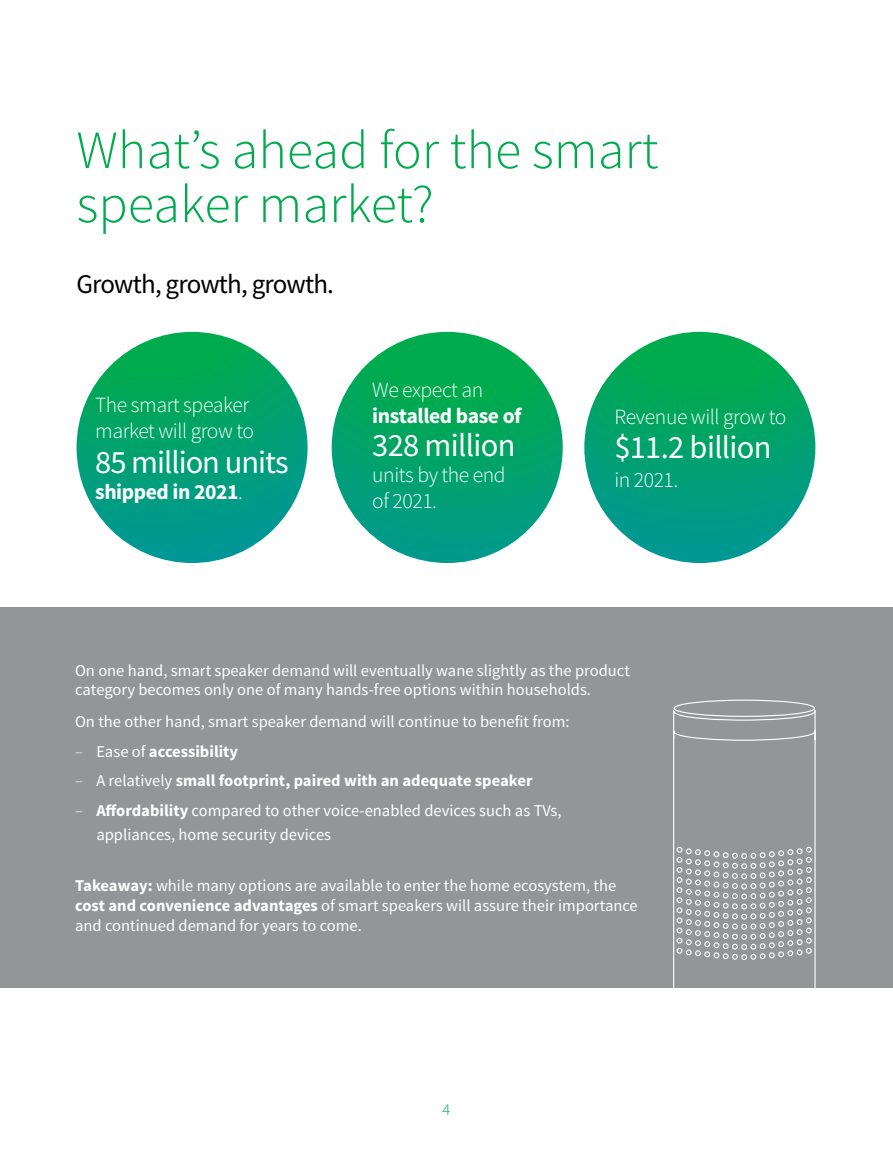
<style>
.page{position:relative;width:893px;height:1170px;background:#fff}
.page>*{position:absolute;margin:0;border:0;box-sizing:border-box;transform-origin:0 0}
.t1{font:300 54px/54px "Source Sans Pro";color:#00ab4e}
.t2{font:32.4px "Source Sans Pro";letter-spacing:-.02em;color:#fff}
.t3{font:27px "Source Sans Pro";letter-spacing:-.03em;color:#000}
.t4{font:300 21.6px/26px "Source Sans Pro";letter-spacing:-.02em;color:#fff}
.t5{font:700 21.6px "Source Sans Pro";letter-spacing:-.02em;color:#fff}
.t6{font:16.5px/19.8px "Source Sans Pro";color:#fff}
.t7{font:700 16.5px "Source Sans Pro";color:#fff}
.t8{font:300 16.5px "Source Sans Pro";color:#00ab4e}
.s1{font-weight:300}
.s2{font-weight:400}
.s3{font-weight:700}
</style>
<div class="page">
<div style="left:77px;top:332px;width:231px;height:231px;background:linear-gradient(to bottom,#00ac48,#01969a);border-radius:116px"></div>
<div style="left:332px;top:332px;width:231px;height:231px;background:linear-gradient(to bottom,#00ae43,#019a8c);border-radius:116px"></div>
<div style="left:584px;top:332px;width:231px;height:231px;background:linear-gradient(to bottom,#00ad44,#019796);border-radius:116px"></div>
<div style="left:0;top:607px;width:893px;height:379px;background:#939598"></div>
<div style="left:674px;top:699px;width:141px;height:17px;border:1px solid #fff;border-radius:50%"></div>
<svg style="left:672px;top:709px;width:144px;height:279px"></svg>
<h1 class="t1" style="left:77px;top:123px;width:583px">What’s ahead for the smart speaker market?</h1>
<h3 class="t3" style="left:77px;top:267px;width:259px">Growth, growth, growth.</h3>
<h3 class="t4" style="left:95px;top:391px;width:160px">The smart speaker market will grow to</h3>
<h2 class="t2" style="left:95px;top:442px;width:195px">85 million units</h2>
<h3 class="t5" style="left:95px;top:478px;width:149px">shipped in 2021<span class="s1">.</span></h3>
<h3 class="t4" style="left:372px;top:377px;width:113px">We expect an</h3>
<h3 class="t5" style="left:372px;top:401px;width:151px">installed base of</h3>
<h2 class="t2" style="left:372px;top:425px;width:145px">328 million</h2>
<h3 class="t4" style="left:372px;top:462px;width:135px">units by the end of 2021.</h3>
<h3 class="t4" style="left:614px;top:404px;width:174px">Revenue will grow to</h3>
<h2 class="t2" style="left:614px;top:426px;width:159px">$11.2 billion</h2>
<h3 class="t4" style="left:614px;top:467px;width:65px">in 2021.</h3>
<p class="t6" style="left:75px;top:660px;width:556px">On one hand, smart speaker demand will eventually wane slightly as the product category becomes only one of many hands-free options within households.</p>
<p class="t6" style="left:75px;top:711px;width:496px">On the other hand, smart speaker demand will continue to benefit from:</p>
<p class="t7" style="left:75px;top:740px;width:165px"><span class="s1">–</span> <span class="s2">Ease of</span> accessibility</p>
<p class="t7" style="left:75px;top:770px;width:459px"><span class="s1">–</span> <span class="s2">A relatively</span> small footprint, paired with an adequate speaker</p>
<p class="t6" style="left:96px;top:798px;width:467px;line-height:24px;text-indent:-21px"><span class="s1">–</span> <span class="s3">Affordability</span> compared to other voice-enabled devices such as TVs, appliances, home security devices</p>
<p class="t6" style="left:75px;top:875px;width:564px"><span class="s3">Takeaway:</span> while many options are available to enter the home ecosystem, the <span class="s3">cost and convenience advantages</span> of smart speakers will assure their importance and continued demand for years to come.</p>
<p class="t8" style="left:443px;top:1099px;width:9px">4</p>
</div>
